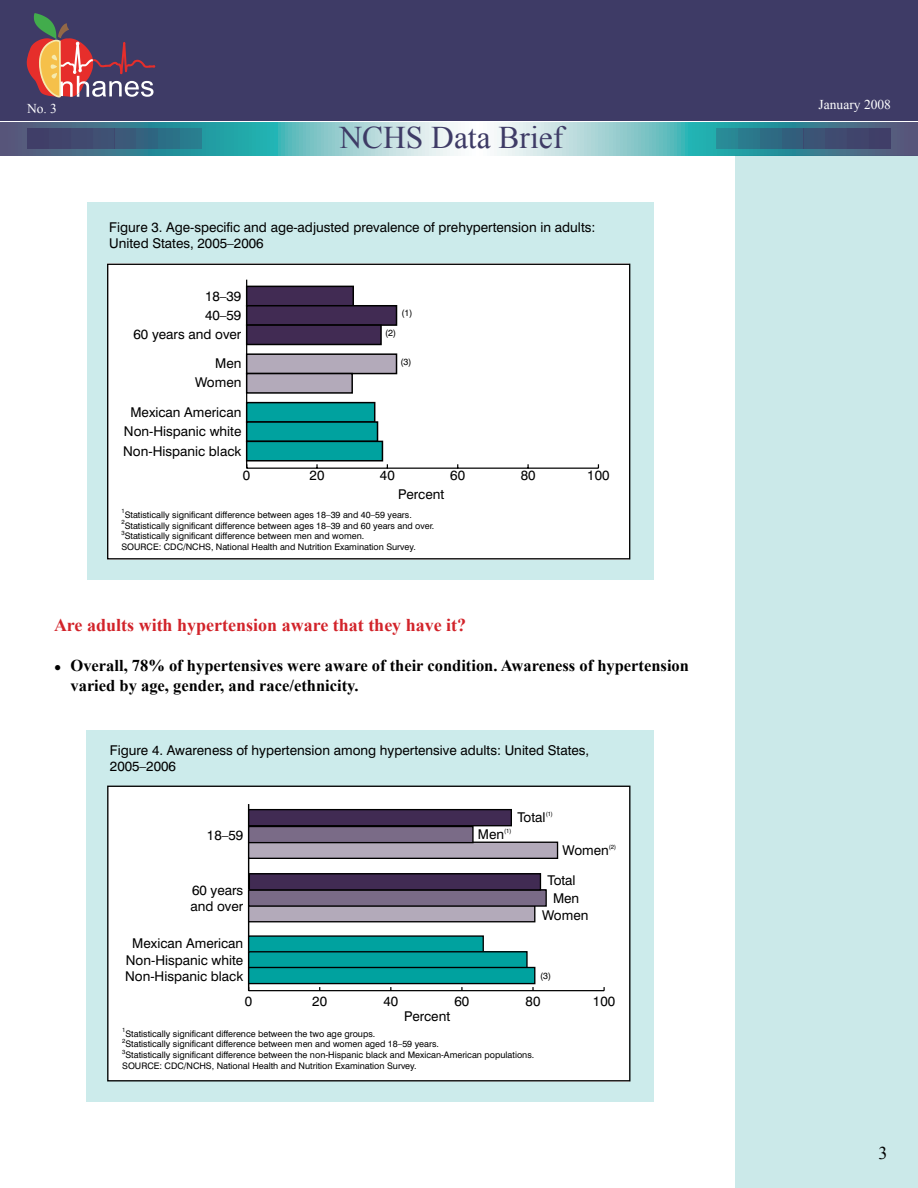
<style>
.page{position:relative;width:918px;height:1188px;background:#fff}
.page>*{position:absolute;margin:0;border:0;box-sizing:border-box;transform-origin:0 0}
.t1{font:31.5px "Times New Roman";color:#3e3b66}
.Paragraph_Style_1{font:700 18px "Times New Roman";color:#d2232a}
.Paragraph_Style_1-2{font:700 16.5px "Times New Roman";color:#000}
.t2{font:13.5px/16.2px "Swiss 721 BT";color:#000}
.t3{font:13.5px "Times New Roman";color:#fff}
.t4{font:9px/10.8px "Swiss 721 BT";color:#000}
.t5{font:6px "Swiss 721 BT";color:#000}
.s1{font-weight:400;font-size:12px}
</style>
<div class="page">
<div style="left:735px;top:155px;width:183px;height:1033px;background:#cbe9e9"></div>
<div style="left:0;top:0;width:918px;height:121px;background:#3e3b66"></div>
<svg style="left:0;top:123px;width:918px;height:33px;background:#7eb8bf"></svg>
<div style="left:27px;top:128px;width:22px;height:21px;background:#3e3b66"></div>
<div style="left:49px;top:128px;width:22px;height:21px;background:#41436b"></div>
<div style="left:71px;top:128px;width:22px;height:21px;background:#41496f"></div>
<div style="left:93px;top:128px;width:21px;height:21px;background:#3f5174"></div>
<div style="left:114px;top:128px;width:22px;height:21px;background:#3c5979"></div>
<div style="left:136px;top:128px;width:22px;height:21px;background:#32637f"></div>
<div style="left:158px;top:128px;width:22px;height:21px;background:#2b7087"></div>
<div style="left:180px;top:128px;width:22px;height:21px;background:#297c8e"></div>
<div style="left:869px;top:128px;width:22px;height:21px;background:#3e3b66"></div>
<div style="left:847px;top:128px;width:22px;height:21px;background:#40446c"></div>
<div style="left:825px;top:128px;width:22px;height:21px;background:#3f4b70"></div>
<div style="left:804px;top:128px;width:21px;height:21px;background:#3c5375"></div>
<div style="left:782px;top:128px;width:22px;height:21px;background:#315e7c"></div>
<div style="left:760px;top:128px;width:22px;height:21px;background:#2e6a83"></div>
<div style="left:738px;top:128px;width:22px;height:21px;background:#2b798c"></div>
<div style="left:716px;top:128px;width:22px;height:21px;background:#298a97"></div>
<svg style="left:27px;top:13px;width:128px;height:85px"></svg>
<div style="left:87px;top:203px;width:567px;height:377px;background:#ccebeb"></div>
<div style="left:108px;top:263px;width:521px;height:297px;background:#fff"></div>
<div style="left:107px;top:264px;width:523px;height:296px;border:1px solid #010101"></div>
<hr style="left:247px;top:468px;width:351px;height:1px;background:#000">
<hr style="left:246px;top:280px;width:1px;height:188px;background:#000">
<div style="left:247px;top:403px;width:128px;height:19px;background:#00a29f"></div>
<div style="left:246px;top:402px;width:129px;height:21px;border:1px solid #000"></div>
<div style="left:247px;top:422px;width:131px;height:19px;background:#00a29f"></div>
<div style="left:246px;top:421px;width:132px;height:21px;border:1px solid #000"></div>
<div style="left:247px;top:441px;width:135px;height:20px;background:#00a29f"></div>
<div style="left:246px;top:441px;width:137px;height:21px;border:1px solid #000"></div>
<div style="left:247px;top:354px;width:150px;height:20px;background:#b3aaba"></div>
<div style="left:246px;top:353px;width:151px;height:21px;border:1px solid #000"></div>
<div style="left:247px;top:374px;width:105px;height:19px;background:#b3aaba"></div>
<div style="left:246px;top:373px;width:107px;height:21px;border:1px solid #000"></div>
<div style="left:247px;top:286px;width:106px;height:20px;background:#412b53"></div>
<div style="left:246px;top:286px;width:108px;height:20px;border:1px solid #000"></div>
<div style="left:247px;top:306px;width:150px;height:19px;background:#412b53"></div>
<div style="left:246px;top:305px;width:151px;height:21px;border:1px solid #000"></div>
<div style="left:247px;top:325px;width:134px;height:19px;background:#412b53"></div>
<div style="left:246px;top:324px;width:136px;height:21px;border:1px solid #000"></div>
<div style="left:87px;top:730px;width:567px;height:372px;background:#ccebeb"></div>
<div style="left:108px;top:788px;width:521px;height:294px;background:#fff"></div>
<hr style="left:249px;top:990px;width:355px;height:1px;background:#000">
<hr style="left:248px;top:804px;width:1px;height:187px;background:#000">
<div style="left:249px;top:936px;width:234px;height:16px;background:#00a29f"></div>
<div style="left:248px;top:935px;width:236px;height:18px;border:1px solid #000"></div>
<div style="left:249px;top:952px;width:278px;height:16px;background:#00a29f"></div>
<div style="left:248px;top:951px;width:280px;height:18px;border:1px solid #000"></div>
<div style="left:249px;top:967px;width:286px;height:17px;background:#00a29f"></div>
<div style="left:248px;top:967px;width:287px;height:17px;border:1px solid #000"></div>
<div style="left:249px;top:842px;width:309px;height:16px;background:#b3aaba"></div>
<div style="left:248px;top:842px;width:310px;height:17px;border:1px solid #000"></div>
<div style="left:249px;top:906px;width:286px;height:16px;background:#b3aaba"></div>
<div style="left:248px;top:905px;width:287px;height:17px;border:1px solid #000"></div>
<div style="left:249px;top:827px;width:224px;height:16px;background:#7a6b87"></div>
<div style="left:248px;top:826px;width:226px;height:17px;border:1px solid #000"></div>
<div style="left:249px;top:890px;width:297px;height:16px;background:#7a6b87"></div>
<div style="left:248px;top:889px;width:299px;height:18px;border:1px solid #000"></div>
<div style="left:249px;top:810px;width:262px;height:16px;background:#412b53"></div>
<div style="left:248px;top:809px;width:264px;height:17px;border:1px solid #000"></div>
<div style="left:249px;top:874px;width:291px;height:16px;background:#412b53"></div>
<div style="left:249px;top:873px;width:292px;height:18px;border:1px solid #000"></div>
<div style="left:107px;top:786px;width:523px;height:295px;border:1px solid #010101"></div>
<p class="t3" style="left:27px;top:100px;width:31px">No. 3</p>
<p class="t1" style="left:339px;top:116px;width:225px">NCHS Data Brief</p>
<p class="t2" style="left:109px;top:219px;width:488px">Figure 3. Age-specific and age-adjusted prevalence of prehypertension in adults:</p>
<p class="t2" style="left:109px;top:235px;width:156px">United States, 2005–2006</p>
<h3 class="t2" style="left:205px;top:288px;width:38px">18–39</h3>
<h3 class="t2" style="left:205px;top:307px;width:38px">40–59</h3>
<h3 class="t2" style="left:134px;top:326px;width:109px">60 years and over</h3>
<h3 class="t2" style="left:215px;top:355px;width:28px">Men</h3>
<h3 class="t2" style="left:195px;top:374px;width:48px">Women</h3>
<h3 class="t2" style="left:130px;top:404px;width:112px">Mexican American</h3>
<h3 class="t2" style="left:124px;top:423px;width:119px">Non-Hispanic white</h3>
<h3 class="t2" style="left:123px;top:443px;width:120px">Non-Hispanic black</h3>
<p class="t4" style="left:402px;top:308px;width:12px">(1)</p>
<p class="t4" style="left:385px;top:328px;width:12px">(2)</p>
<p class="t4" style="left:401px;top:356px;width:12px">(3)</p>
<h3 class="t2" style="left:243px;top:467px;width:9px">0</h3>
<h3 class="t2" style="left:310px;top:467px;width:16px">20</h3>
<h3 class="t2" style="left:380px;top:467px;width:16px">40</h3>
<h3 class="t2" style="left:450px;top:467px;width:16px">60</h3>
<h3 class="t2" style="left:521px;top:467px;width:16px">80</h3>
<h3 class="t2" style="left:587px;top:467px;width:24px">100</h3>
<h3 class="t2" style="left:398px;top:486px;width:48px">Percent</h3>
<p class="t5" style="left:121px;top:508px;width:5px">1</p>
<p class="t4" style="left:125px;top:509px;width:289px">Statistically significant difference between ages 18–39 and 40–59 years.</p>
<p class="t5" style="left:121px;top:518px;width:5px">2</p>
<p class="t4" style="left:125px;top:520px;width:311px">Statistically significant difference between ages 18–39 and 60 years and over.</p>
<p class="t5" style="left:121px;top:529px;width:5px">3</p>
<p class="t4" style="left:121px;top:531px;width:296px;text-indent:3px">Statistically significant difference between men and women.<br>SOURCE: CDC/NCHS, National Health and Nutrition Examination Survey.</p>
<p class="Paragraph_Style_1" style="left:54px;top:613px;width:414px">Are adults with hypertension aware that they have it?</p>
<p class="Paragraph_Style_1-2" style="left:54px;top:654px;width:637px"><span class="s1">●</span> Overall, 78% of hypertensives were aware of their condition. Awareness of hypertension</p>
<p class="Paragraph_Style_1-2" style="left:70px;top:674px;width:290px">varied by age, gender, and race/ethnicity.</p>
<p class="t2" style="left:110px;top:742px;width:481px">Figure 4. Awareness of hypertension among hypertensive adults: United States,</p>
<p class="t2" style="left:110px;top:758px;width:68px">2005–2006</p>
<h3 class="t2" style="left:207px;top:827px;width:38px">18–59</h3>
<h3 class="t2" style="left:190px;top:882px;width:54px">60 years and over</h3>
<h3 class="t2" style="left:132px;top:935px;width:112px">Mexican American</h3>
<h3 class="t2" style="left:126px;top:952px;width:119px">Non-Hispanic white</h3>
<h3 class="t2" style="left:125px;top:968px;width:120px">Non-Hispanic black</h3>
<h3 class="t2" style="left:518px;top:809px;width:30px">Total</h3>
<p class="t5" style="left:546px;top:810px;width:9px">(1)</p>
<h3 class="t2" style="left:478px;top:826px;width:28px">Men</h3>
<p class="t5" style="left:504px;top:827px;width:9px">(1)</p>
<h3 class="t2" style="left:562px;top:842px;width:48px">Women</h3>
<p class="t5" style="left:609px;top:843px;width:9px">(2)</p>
<h3 class="t2" style="left:548px;top:872px;width:30px">Total</h3>
<h3 class="t2" style="left:542px;top:907px;width:48px">Women</h3>
<h3 class="t2" style="left:553px;top:890px;width:28px">Men</h3>
<p class="t4" style="left:540px;top:970px;width:12px">(3)</p>
<h3 class="t2" style="left:245px;top:993px;width:9px">0</h3>
<h3 class="t2" style="left:312px;top:993px;width:16px">20</h3>
<h3 class="t2" style="left:383px;top:993px;width:16px">40</h3>
<h3 class="t2" style="left:455px;top:993px;width:16px">60</h3>
<h3 class="t2" style="left:526px;top:993px;width:16px">80</h3>
<h3 class="t2" style="left:593px;top:993px;width:24px">100</h3>
<h3 class="t2" style="left:404px;top:1008px;width:48px">Percent</h3>
<p class="t5" style="left:122px;top:1026px;width:5px">1</p>
<p class="t4" style="left:126px;top:1028px;width:251px">Statistically significant difference between the two age groups.</p>
<p class="t5" style="left:122px;top:1037px;width:5px">2</p>
<p class="t4" style="left:126px;top:1039px;width:315px">Statistically significant difference between men and women aged 18–59 years.</p>
<p class="t5" style="left:122px;top:1048px;width:5px">3</p>
<p class="t4" style="left:122px;top:1049px;width:414px;text-indent:3px">Statistically significant difference between the non-Hispanic black and Mexican-American populations.<br>SOURCE: CDC/NCHS, National Health and Nutrition Examination Survey.</p>
<p class="t3" style="left:819px;top:95px;width:74px">January 2008</p>
</div>
